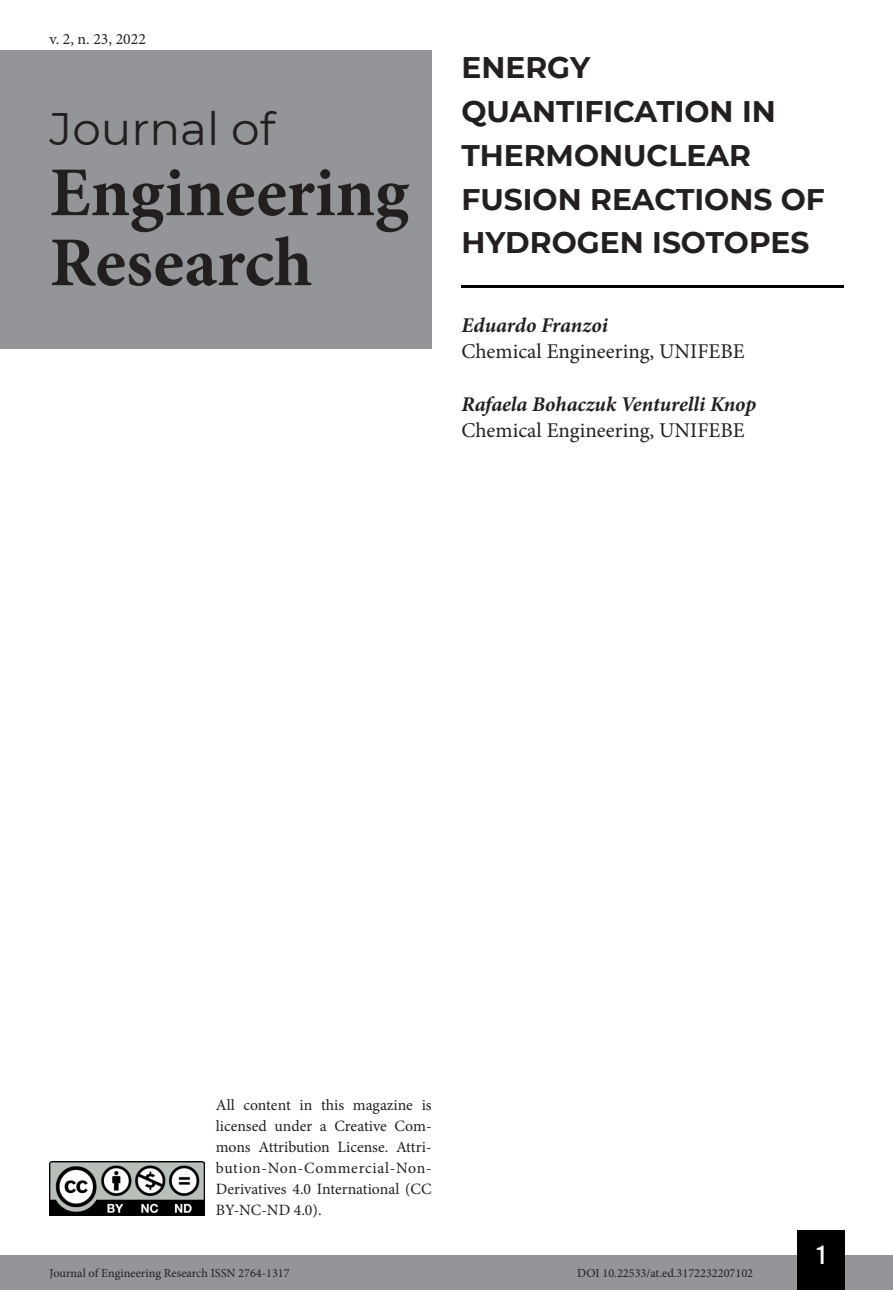
<style>
.page{position:relative;width:893px;height:1290px;background:#fff}
.page>*{position:absolute;margin:0;border:0;box-sizing:border-box;transform-origin:0 0}
.t1{font:700 70px/70px "Minion Pro";color:#231f20}
.t2{font:45.5px "Montserrat";color:#231f20}
.Título_Artigo{font:700 29.75px/43.8px "Montserrat";color:#231f20}
.t3{font:26.25px "Bebas Kai";color:#fff}
.Infos_autor{font:21px "Minion Pro";color:#231f20}
.NOME_AUTOR{font:italic 700 21px "Minion Pro";letter-spacing:-.005em;color:#231f20}
.t4{font:15.75px/21px "Minion Pro";color:#231f20;text-align:justify}
.t5{font:12.25px "Minion Pro";color:#231f20}
</style>
<div class="page">
<div style="left:0;top:1255px;width:893px;height:35px;background:#939598"></div>
<div style="left:797px;top:1230px;width:48px;height:60px;background:#000"></div>
<img style="left:50px;top:1161px;width:154px;height:54px">
<div style="left:0;top:50px;width:432px;height:298px;background:#939598"></div>
<hr style="left:461px;top:285px;width:382px;height:3px;background:#000">
<p class="t4" style="left:50px;top:28px;width:98px">v. 2, n. 23, 2022</p>
<h2 class="t2" style="left:50px;top:98px;width:227px">Journal of</h2>
<h1 class="t1" style="left:50px;top:157px;width:361px">Engineering<br>Research</h1>
<p class="Título_Artigo" style="left:461px;top:44px;width:365px">ENERGY<br>QUANTIFICATION IN<br>THERMONUCLEAR<br>FUSION REACTIONS OF<br>HYDROGEN ISOTOPES</p>
<p class="NOME_AUTOR" style="left:461px;top:310px;width:148px">Eduardo Franzoi</p>
<p class="Infos_autor" style="left:461px;top:338px;width:285px">Chemical Engineering, UNIFEBE</p>
<p class="NOME_AUTOR" style="left:461px;top:389px;width:296px">Rafaela Bohaczuk Venturelli Knop</p>
<p class="Infos_autor" style="left:461px;top:416px;width:285px">Chemical Engineering, UNIFEBE</p>
<p class="t4" style="left:216px;top:1095px;width:217px">All content in this magazine is licensed under a Creative Com&shy;mons Attribution License. Attri&shy;bution-Non-Commercial-Non-Derivatives 4.0 International (CC BY-NC-ND 4.0).</p>
<h3 class="t3" style="left:817px;top:1241px;width:10px">1</h3>
<p class="t5" style="left:50px;top:1265px;width:242px">Journal of Engineering Research ISSN 2764-1317</p>
<p class="t5" style="left:577px;top:1265px;width:177px">DOI 10.22533/at.ed.3172232207102</p>
</div>
